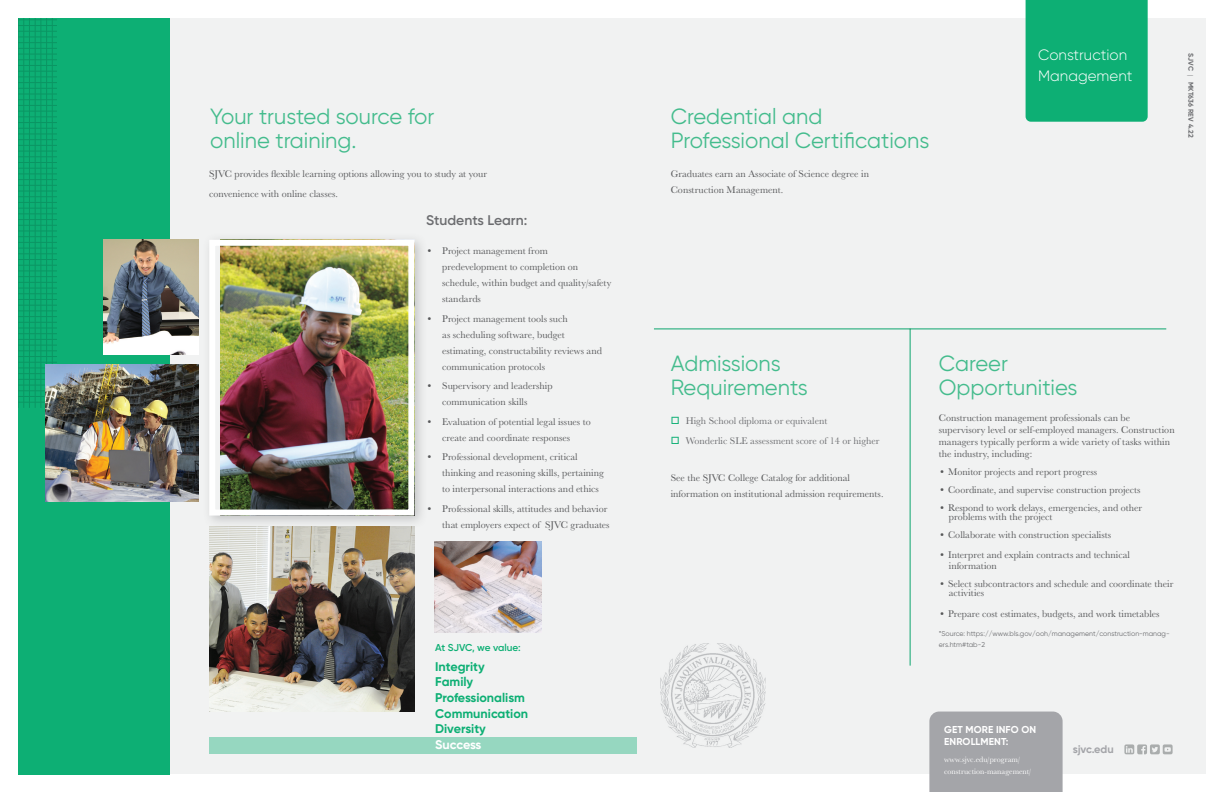
<style>
.page{position:relative;width:1224px;height:792px;background:#fff}
.page>*{position:absolute;margin:0;border:0;box-sizing:border-box;transform-origin:0 0}
.t1{font:22px/24px "Gilroy";color:#44bc8d}
.t2{font:300 15px/20.5px "Gilroy";color:#fff}
.t3{font:600 14px "Gilroy";color:#6c6d70}
.t4{font:700 12.6px/15.6px "Gilroy";color:#0daf74}
.t5{font:700 12.6px "Gilroy";letter-spacing:-.01em;color:#fff}
.t6{font:700 11px "Gilroy";letter-spacing:-.005em;color:#a4a5a9}
.t7{font:10px/16px "Baskerville URW";color:#57585a}
.t8{font:10px/20px "Baskerville URW";color:#6c6d70}
.t9{font:700 10px/12px "Gilroy";letter-spacing:.01em;color:#fff}
.t10{font:600 10px "Gilroy";letter-spacing:-.02em;color:#0daf74}
.t11{font:8px/12px "Baskerville URW";color:#fff}
.t12{font:7px/10.8px "Gilroy";color:#6c6d70}
.t13{font:700 7px "Gilroy";letter-spacing:.01em;color:#6c6d70}
.s1{font-family:"Baskerville URW";font-weight:400}
</style>
<div class="page">
<div style="left:18px;top:18px;width:1188px;height:756px;background:#f1f2f2"></div>
<div style="left:18px;top:18px;width:151px;height:757px;background:#0daf74"></div>
<hr style="left:29px;top:18px;width:1px;height:390px;background:#808385">
<hr style="left:24px;top:18px;width:1px;height:390px;background:#808385">
<hr style="left:18px;top:18px;width:1px;height:390px;background:#808385">
<hr style="left:35px;top:18px;width:1px;height:390px;background:#808385">
<hr style="left:52px;top:18px;width:1px;height:390px;background:#808385">
<hr style="left:46px;top:18px;width:1px;height:390px;background:#808385">
<hr style="left:41px;top:18px;width:1px;height:390px;background:#808385">
<hr style="left:18px;top:402px;width:38px;height:1px;background:#808385">
<hr style="left:18px;top:396px;width:38px;height:1px;background:#808385">
<hr style="left:18px;top:391px;width:38px;height:1px;background:#808385">
<hr style="left:18px;top:385px;width:38px;height:1px;background:#808385">
<hr style="left:18px;top:379px;width:38px;height:1px;background:#808385">
<hr style="left:18px;top:373px;width:38px;height:1px;background:#808385">
<hr style="left:18px;top:368px;width:38px;height:1px;background:#808385">
<hr style="left:18px;top:362px;width:38px;height:1px;background:#808385">
<hr style="left:18px;top:356px;width:38px;height:1px;background:#808385">
<hr style="left:18px;top:350px;width:38px;height:1px;background:#808385">
<hr style="left:18px;top:345px;width:38px;height:1px;background:#808385">
<hr style="left:18px;top:339px;width:38px;height:1px;background:#808385">
<hr style="left:18px;top:334px;width:38px;height:1px;background:#808385">
<hr style="left:18px;top:328px;width:38px;height:1px;background:#808385">
<hr style="left:18px;top:322px;width:38px;height:1px;background:#808385">
<hr style="left:18px;top:316px;width:38px;height:1px;background:#808385">
<hr style="left:18px;top:311px;width:38px;height:1px;background:#808385">
<hr style="left:18px;top:305px;width:38px;height:1px;background:#808385">
<hr style="left:18px;top:299px;width:38px;height:1px;background:#808385">
<hr style="left:18px;top:293px;width:38px;height:1px;background:#808385">
<hr style="left:18px;top:288px;width:38px;height:1px;background:#808385">
<hr style="left:18px;top:282px;width:38px;height:1px;background:#808385">
<hr style="left:18px;top:276px;width:38px;height:1px;background:#808385">
<hr style="left:18px;top:271px;width:38px;height:1px;background:#808385">
<hr style="left:18px;top:265px;width:38px;height:1px;background:#808385">
<hr style="left:18px;top:259px;width:38px;height:1px;background:#808385">
<hr style="left:18px;top:254px;width:38px;height:1px;background:#808385">
<hr style="left:18px;top:248px;width:38px;height:1px;background:#808385">
<hr style="left:18px;top:242px;width:38px;height:1px;background:#808385">
<hr style="left:18px;top:236px;width:38px;height:1px;background:#808385">
<hr style="left:18px;top:231px;width:38px;height:1px;background:#808385">
<hr style="left:18px;top:225px;width:38px;height:1px;background:#808385">
<hr style="left:18px;top:219px;width:38px;height:1px;background:#808385">
<hr style="left:18px;top:214px;width:38px;height:1px;background:#808385">
<hr style="left:18px;top:208px;width:38px;height:1px;background:#808385">
<hr style="left:18px;top:202px;width:38px;height:1px;background:#808385">
<hr style="left:18px;top:197px;width:38px;height:1px;background:#808385">
<hr style="left:18px;top:191px;width:38px;height:1px;background:#808385">
<hr style="left:18px;top:185px;width:38px;height:1px;background:#808385">
<hr style="left:18px;top:179px;width:38px;height:1px;background:#808385">
<hr style="left:18px;top:174px;width:38px;height:1px;background:#808385">
<hr style="left:18px;top:168px;width:38px;height:1px;background:#808385">
<hr style="left:18px;top:162px;width:38px;height:1px;background:#808385">
<hr style="left:18px;top:157px;width:38px;height:1px;background:#808385">
<hr style="left:18px;top:151px;width:38px;height:1px;background:#808385">
<hr style="left:18px;top:145px;width:38px;height:1px;background:#808385">
<hr style="left:18px;top:139px;width:38px;height:1px;background:#808385">
<hr style="left:18px;top:134px;width:38px;height:1px;background:#808385">
<hr style="left:18px;top:128px;width:38px;height:1px;background:#808385">
<hr style="left:18px;top:122px;width:38px;height:1px;background:#808385">
<hr style="left:18px;top:117px;width:38px;height:1px;background:#808385">
<hr style="left:18px;top:111px;width:38px;height:1px;background:#808385">
<hr style="left:18px;top:105px;width:38px;height:1px;background:#808385">
<hr style="left:18px;top:100px;width:38px;height:1px;background:#808385">
<hr style="left:18px;top:94px;width:38px;height:1px;background:#808385">
<hr style="left:18px;top:88px;width:38px;height:1px;background:#808385">
<hr style="left:18px;top:82px;width:38px;height:1px;background:#808385">
<hr style="left:18px;top:77px;width:38px;height:1px;background:#808385">
<hr style="left:18px;top:71px;width:38px;height:1px;background:#808385">
<hr style="left:18px;top:65px;width:38px;height:1px;background:#808385">
<hr style="left:18px;top:60px;width:38px;height:1px;background:#808385">
<hr style="left:18px;top:54px;width:38px;height:1px;background:#808385">
<hr style="left:18px;top:48px;width:38px;height:1px;background:#808385">
<hr style="left:18px;top:42px;width:38px;height:1px;background:#808385">
<hr style="left:18px;top:37px;width:38px;height:1px;background:#808385">
<hr style="left:18px;top:31px;width:38px;height:1px;background:#808385">
<hr style="left:18px;top:25px;width:38px;height:1px;background:#808385">
<hr style="left:18px;top:20px;width:38px;height:1px;background:#808385">
<div style="left:929px;top:712px;width:134px;height:80px;background:#a4a5a9"></div>
<svg style="left:1124px;top:744px;width:49px;height:10px"></svg>
<img style="left:209px;top:529px;width:205px;height:182px">
<div style="left:209px;top:737px;width:427px;height:17px;background:#96d7c0"></div>
<div style="left:1026px;top:0;width:122px;height:122px;background:#0daf74"></div>
<hr style="left:910px;top:329px;width:1px;height:337px;background:#0daf74">
<hr style="left:654px;top:329px;width:512px;height:1px;background:#0daf74">
<div style="left:202px;top:233px;width:226px;height:296px;background:#6c6d70;opacity:.36"></div>
<img style="left:220px;top:247px;width:187px;height:262px">
<div style="left:209px;top:240px;width:205px;height:276px;border:6px solid #fff"></div>
<img style="left:104px;top:240px;width:95px;height:114px">
<img style="left:45px;top:364px;width:154px;height:138px">
<img style="left:434px;top:541px;width:107px;height:92px">
<img style="left:661px;top:644px;width:105px;height:104px">
<h1 class="t1" style="left:210px;top:104px;width:226px">Your trusted source for online training.</h1>
<p class="t7" style="left:209px;top:163px;width:279px;line-height:20.5px">SJVC provides flexible learning options allowing you to study at your convenience with online classes.</p>
<h3 class="t3" style="left:426px;top:211px;width:103px">Students Learn:</h3>
<p class="t7" style="left:442px;top:242px;width:171px;text-indent:-16px">• Project management from predevelopment to completion on schedule, within budget and quality/safety standards</p>
<p class="t7" style="left:442px;top:310px;width:161px;text-indent:-16px">• Project management tools such<br>as scheduling software, budget estimating, constructability reviews and communication protocols</p>
<p class="t7" style="left:442px;top:378px;width:112px;text-indent:-16px">• Supervisory and leadership communication skills</p>
<p class="t7" style="left:426px;top:413px;width:166px;text-align:center">• Evaluation of potential legal issues to create and coordinate responses</p>
<p class="t7" style="left:442px;top:449px;width:163px;text-indent:-16px">• Professional development, critical thinking and reasoning skills, pertaining to interpersonal interactions and ethics</p>
<p class="t7" style="left:426px;top:500px;width:185px;text-align:right">• Professional skills, attitudes and behavior that employers expect of SJVC graduates</p>
<p class="t10" style="left:435px;top:641px;width:87px">At SJVC, we value:</p>
<p class="t4" style="left:435px;top:659px;width:95px">Integrity<br>Family<br>Professionalism<br>Communication<br>Diversity</p>
<p class="t5" style="left:435px;top:737px;width:48px">Success</p>
<h1 class="t1" style="left:671px;top:104px;width:260px">Credential and<br>Professional Certifications</h1>
<p class="t7" style="left:671px;top:165px;width:200px">Graduates earn an Associate of Science degree in<br>Construction Management.</p>
<h2 class="t2" style="left:1038px;top:45px;width:96px">Construction<br>Management</h2>
<p class="t13" style="left:1195px;top:53px;width:86px;rotate:90deg">SJVC <span class="s1">|</span> MKT636 REV 4.22</p>
<h1 class="t1" style="left:671px;top:351px;width:138px">Admissions<br>Requirements</h1>
<p class="t8" style="left:686px;top:411px;width:195px">High School diploma or equivalent<br>Wonderlic SLE assessment score of 14 or higher</p>
<p class="t7" style="left:671px;top:469px;width:214px">See the SJVC College Catalog for additional information on institutional admission requirements.</p>
<h1 class="t1" style="left:939px;top:351px;width:140px">Career<br>Opportunities</h1>
<p class="t7" style="left:939px;top:411px;width:237px;line-height:12px">Construction management professionals can be supervisory level or self-employed managers. Construction managers typically perform a wide variety of tasks within the industry, including:</p>
<p class="t7" style="left:939px;top:463px;width:160px">• Monitor projects and report progress</p>
<p class="t7" style="left:939px;top:481px;width:203px">• Coordinate, and supervise construction projects</p>
<p class="t7" style="left:949px;top:503px;width:195px;line-height:9px;text-indent:-10px">• Respond to work delays, emergencies, and other problems with the project</p>
<p class="t7" style="left:939px;top:526px;width:174px">• Collaborate with construction specialists</p>
<p class="t7" style="left:949px;top:549px;width:183px;line-height:11px;text-indent:-10px">• Interpret and explain contracts and technical information</p>
<p class="t7" style="left:949px;top:579px;width:226px;line-height:9px;text-indent:-10px">• Select subcontractors and schedule and coordinate their activities</p>
<p class="t7" style="left:939px;top:605px;width:222px">• Prepare cost estimates, budgets, and work timetables</p>
<p class="t12" style="left:939px;top:628px;width:232px">*Source: https://www.bls.gov/ooh/management/construction-manag&shy;ers.htm#tab-2</p>
<p class="t9" style="left:944px;top:724px;width:93px">GET MORE INFO ON<br>ENROLLMENT:</p>
<p class="t11" style="left:944px;top:753px;width:89px">www.sjvc.edu/program/ construction-management/</p>
<p class="t6" style="left:1073px;top:742px;width:43px">sjvc.edu</p>
</div>
